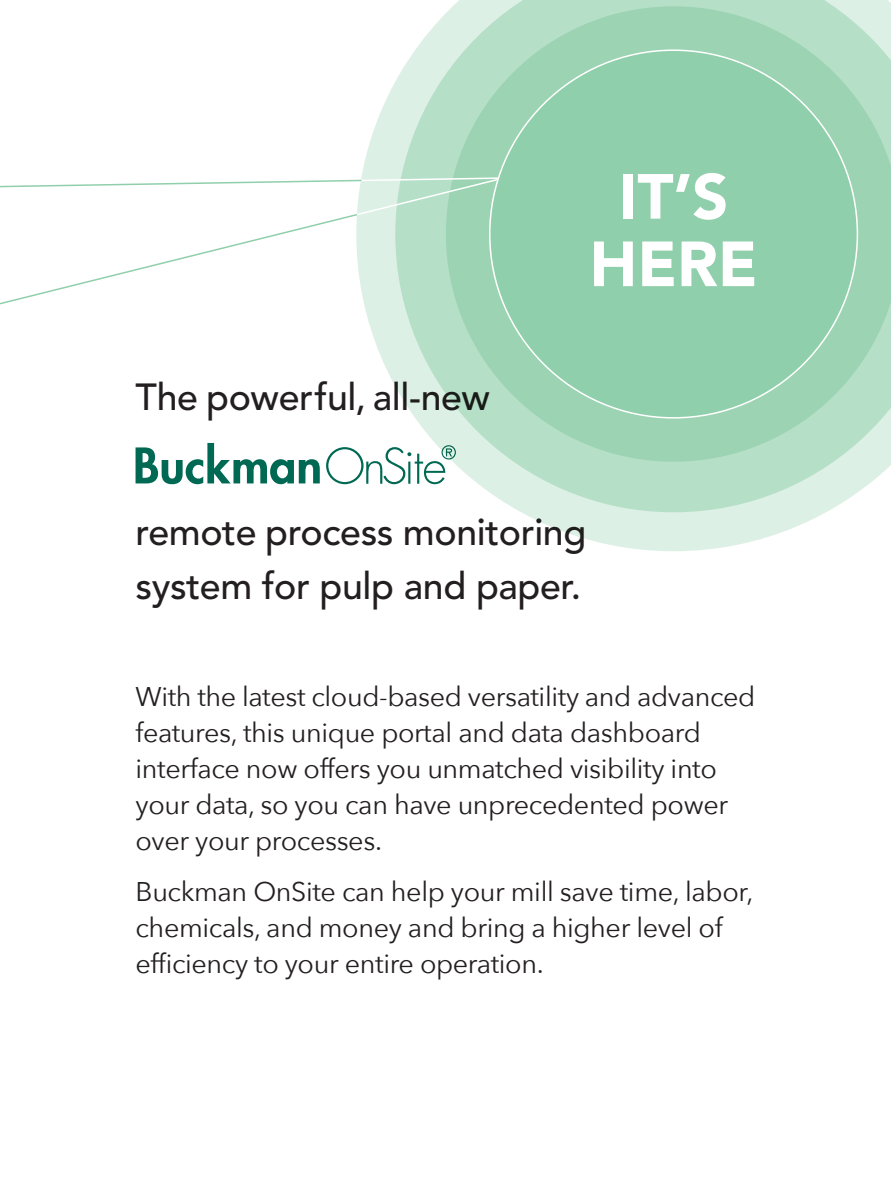
<style>
.page{position:relative;width:891px;height:1188px;background:#fff}
.page>*{position:absolute;margin:0;border:0;box-sizing:border-box;transform-origin:0 0}
.t1{font:900 63px/67.5px "Avenir";color:#fff;text-align:center}
.t2{font:500 37.5px/54px "Avenir";letter-spacing:-.01em;color:#231f20}
.t3{font:27px/36px "Avenir Next";letter-spacing:-.015em;color:#231f20}
</style>
<div class="page">
<svg style="left:361px;top:83px;width:465px;height:468px"></svg>
<svg style="left:395px;top:0;width:496px;height:512px"></svg>
<svg style="left:446px;top:6px;width:445px;height:456px;background:#abdabf"></svg>
<svg style="left:326px;top:445px;width:130px;height:39px"></svg>
<svg style="left:136px;top:443px;width:184px;height:41px"></svg>
<div style="left:490px;top:50px;width:367px;height:368px;background:#90cfab;border-radius:50%"></div>
<svg style="left:0;top:177px;width:500px;height:169px"></svg>
<h2 class="t2" style="left:136px;top:371px;width:356px">The powerful, all-new</h2>
<h1 class="t1" style="left:590px;top:162px;width:170px">IT’S<br>HERE</h1>
<h2 class="t2" style="left:136px;top:506px;width:452px">remote process monitoring system for pulp and paper.</h2>
<p class="t3" style="left:136px;top:678px;width:621px">With the latest cloud-based versatility and advanced features, this unique portal and data dashboard interface now offers you unmatched visibility into your data, so you can have unprecedented power over your processes.</p>
<p class="t3" style="left:136px;top:872px;width:620px">Buckman OnSite can help your mill save time, labor, chemicals, and money and bring a higher level of efficiency to your entire operation.</p>
</div>
